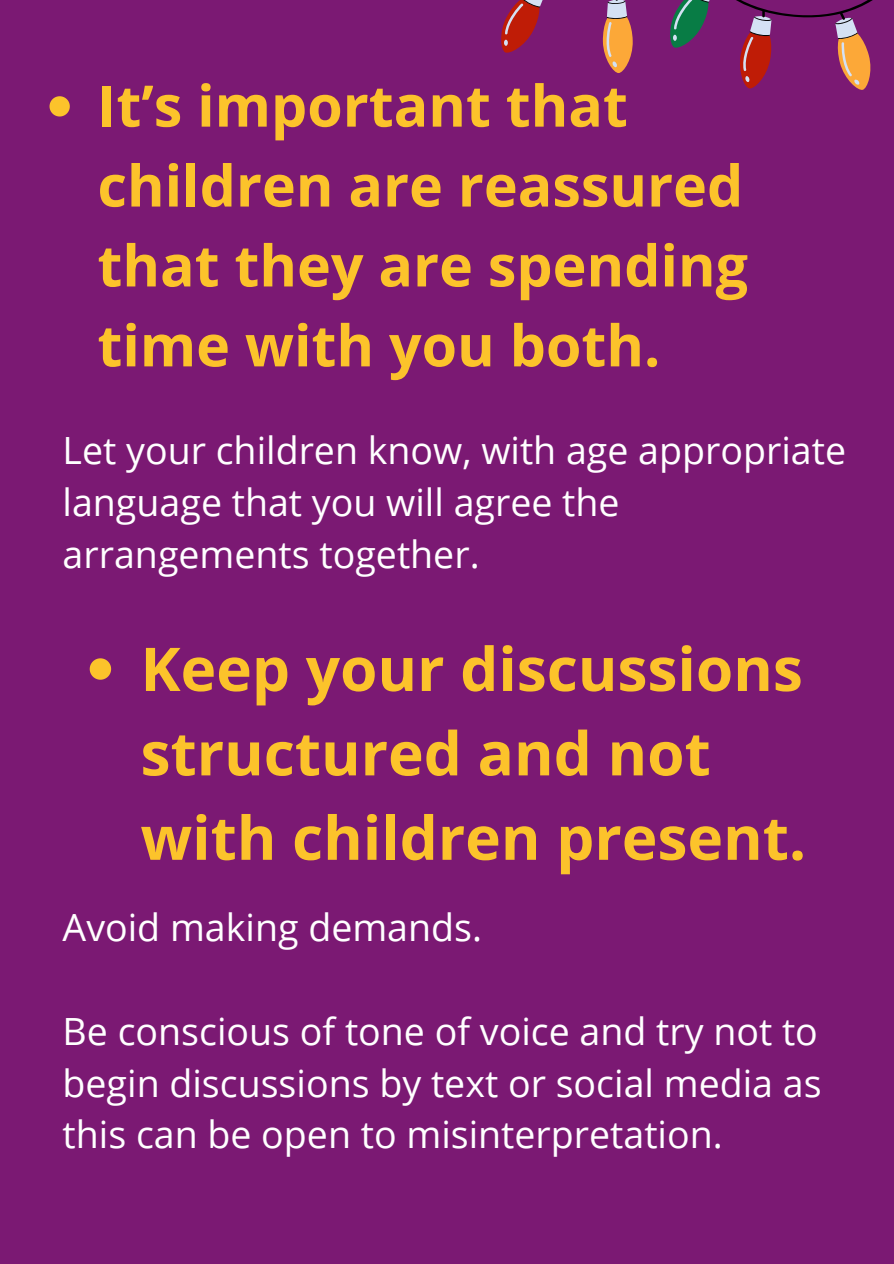
<style>
.page{position:relative;width:894px;height:1264px;background:#fff}
.page>*{position:absolute;margin:0;border:0;box-sizing:border-box;transform-origin:0 0}
.t1{font:700 60.3px/84.3px "Open Sans";color:#fcc32b}
.t2{font:700 57.3px/79.8px "Open Sans";color:#fcc32b}
.t3{font:37.5px/51.8px "Open Sans";color:#fff}
</style>
<div class="page">
<div style="left:0;top:0;width:893px;height:1263px;background:#7b1973"></div>
<svg style="left:49px;top:96px;width:21px;height:20px"></svg>
<svg style="left:90px;top:658px;width:21px;height:21px"></svg>
<svg style="left:501px;top:0;width:372px;height:90px"></svg>
<p class="t2" style="left:97px;top:64px;width:651px">It’s important that children are reassured that they are spending time with you both.</p>
<p class="t3" style="left:63px;top:424px;width:784px">Let your children know, with age appropriate language that you will agree the arrangements together.</p>
<p class="t1" style="left:140px;top:625px;width:667px">Keep your discussions structured and not with children present.</p>
<p class="t3" style="left:63px;top:900px;width:421px">Avoid making demands.</p>
<p class="t3" style="left:63px;top:1004px;width:760px;text-align:justify">Be conscious of tone of voice and try not to begin discussions by text or social media as this can be open to misinterpretation.</p>
</div>
